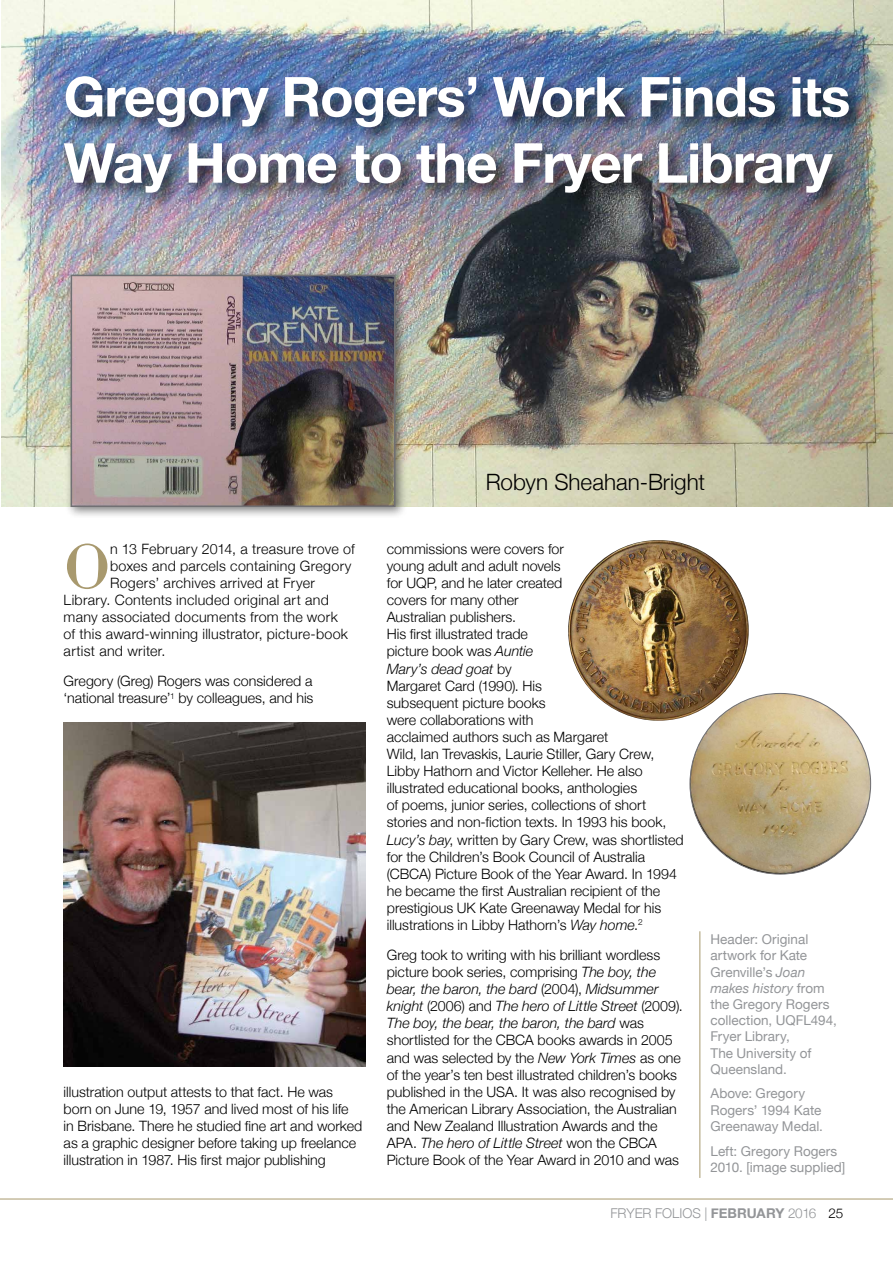
<style>
.page{position:relative;width:893px;height:1263px;background:#fff}
.page>*{position:absolute;margin:0;border:0;box-sizing:border-box;transform-origin:0 0}
.t1{font:66.45px "Bodoni";color:#a8996e}
.t2{font:700 55.2px/66.2px "Helvetica Neue";letter-spacing:-.02em;color:#fff}
.t3{font:300 22.5px "Helvetica Neue";color:#000}
.t4{font:300 14.25px/17.1px "Helvetica Neue";color:#000}
.t5{font:300 14.25px "Helvetica Neue";letter-spacing:.02em;color:#000}
.t6{font:13.5px/16.2px "Helvetica Neue";color:#939598}
.t7{font:300 13.5px "Helvetica Neue";letter-spacing:-.01em;color:#939598}
.s1{font-style:italic}
.s2{font-weight:700}
.s3{color:#000}
</style>
<div class="page">
<img style="left:690px;top:693px;width:181px;height:181px;border-radius:90px">
<img style="left:1px;top:0;width:892px;height:506px">
<div style="left:65px;top:269px;width:343px;height:250px;background:#000;opacity:.5"></div>
<img style="left:74px;top:278px;width:318px;height:226px">
<div style="left:71px;top:275px;width:324px;height:232px;border:2px solid #717073"></div>
<div style="left:61px;top:73px;width:807px;height:138px;background:#000;opacity:.75"></div>
<img style="left:64px;top:722px;width:302px;height:344px">
<hr style="left:699px;top:931px;width:1px;height:247px;background:#a8996e">
<img style="left:568px;top:540px;width:181px;height:181px;border-radius:90px">
<hr style="left:0;top:1199px;width:893px;height:1px;background:#a8996e">
<h2 class="t2" style="left:64px;top:65px;width:788px">Gregory Rogers’ Work Finds its<br>Way Home to the Fryer Library</h2>
<h1 class="t1" style="left:64px;top:527px;width:49px">O</h1>
<p class="t4" style="left:110px;top:539px;width:246px">n 13 February 2014, a treasure trove of</p>
<p class="t5" style="left:110px;top:554px;width:243px">boxes and parcels containing Gregory</p>
<p class="t5" style="left:110px;top:571px;width:206px">Rogers’ archives arrived at Fryer</p>
<p class="t5" style="left:64px;top:589px;width:267px">Library. Contents included original art and</p>
<p class="t5" style="left:64px;top:606px;width:276px">many associated documents from the work</p>
<p class="t5" style="left:64px;top:623px;width:286px">of this award-winning illustrator, picture-book</p>
<p class="t5" style="left:64px;top:640px;width:103px">artist and writer.</p>
<p class="t4" style="left:64px;top:672px;width:251px">Gregory (Greg) Rogers was considered a ‘national treasure’<sup>1</sup> by colleagues, and his</p>
<p class="t4" style="left:64px;top:1082px;width:300px">illustration output attests to that fact. He was born on June 19, 1957 and lived most of his life in Brisbane. There he studied fine art and worked as a graphic designer before taking up freelance illustration in 1987. His first major publishing</p>
<h3 class="t3" style="left:486px;top:464px;width:221px">Robyn Sheahan-Bright</h3>
<p class="t4" style="left:387px;top:539px;width:298px">commissions were covers for<br>young adult and adult novels<br>for UQP, and he later created<br>covers for many other<br>Australian publishers.<br>His first illustrated trade<br>picture book was <span class="s1">Auntie<br>Mary’s dead goat</span> by<br>Margaret Card (1990). His<br>subsequent picture books<br>were collaborations with<br>acclaimed authors such as Margaret<br>Wild, Ian Trevaskis, Laurie Stiller, Gary Crew, Libby Hathorn and Victor Kelleher. He also illustrated educational books, anthologies<br>of poems, junior series, collections of short stories and non-fiction texts. In 1993 his book, <span class="s1">Lucy’s bay</span>, written by Gary Crew, was shortlisted for the Children’s Book Council of Australia (CBCA) Picture Book of the Year Award. In 1994 he became the first Australian recipient of the prestigious UK Kate Greenaway Medal for his illustrations in Libby Hathorn’s <span class="s1">Way home</span>.<sup>2</sup></p>
<p class="t4" style="left:387px;top:945px;width:297px">Greg took to writing with his brilliant wordless picture book series, comprising <span class="s1">The boy, the bear, the baron, the bard</span> (2004), <span class="s1">Midsummer knight</span> (2006) and <span class="s1">The hero of Little Street</span> (2009).<br><span class="s1">The boy, the bear, the baron, the bard</span> was shortlisted for the CBCA books awards in 2005 and was selected by the <span class="s1">New York Times</span> as one of the year’s ten best illustrated children’s books published in the USA. It was also recognised by the American Library Association, the Australian and New Zealand Illustration Awards and the APA. <span class="s1">The hero of Little Street</span> won the CBCA Picture Book of the Year Award in 2010 and was</p>
<p class="t6" style="left:710px;top:932px;width:128px">Header: Original artwork for Kate<br>Grenville’s <span class="s1">Joan makes history</span> from the Gregory Rogers collection, UQFL494,<br>Fryer Library,<br>The University of<br>Queensland.</p>
<p class="t6" style="left:710px;top:1086px;width:114px">Above: Gregory<br>Rogers’ 1994 Kate<br>Greenaway Medal.</p>
<p class="t6" style="left:710px;top:1143px;width:136px">Left: Gregory Rogers<br>2010. [image supplied]</p>
<p class="t7" style="left:610px;top:1202px;width:234px">FRYER FOLIOS | <span class="s2">FEBRUARY</span> 2016 <span class="s3">25</span></p>
</div>
